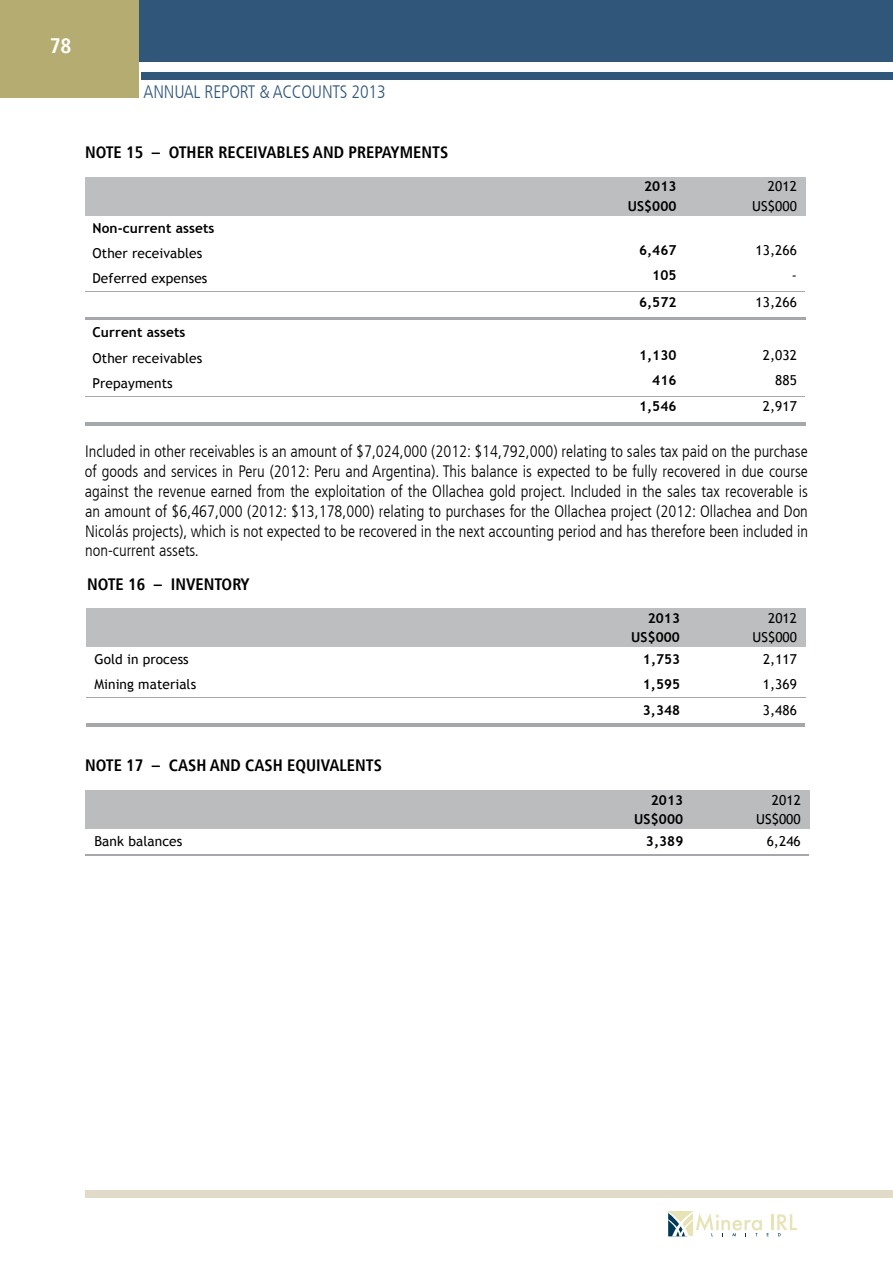
<style>
.page{position:relative;width:893px;height:1263px;background:#fff}
.page>*{position:absolute;margin:0;border:0;box-sizing:border-box;transform-origin:0 0}
.t1{font:700 condensed 21px "Frutiger LT";color:#fff}
.t2{font:300 condensed 18px "Frutiger LT";letter-spacing:-.01em;color:#30577a}
.t3{font:300 condensed 16.5px/19.8px "Frutiger LT";color:#000;text-align:justify}
.t4{font:700 condensed 16.5px "Frutiger LT";color:#000}
.t5{font:13.8px "Trebuchet MS";letter-spacing:.005em;color:#000}
.t6{font:700 13.8px "Trebuchet MS";letter-spacing:.005em;color:#000}
.t7{font:13.65px "Trebuchet MS";letter-spacing:.005em;color:#000}
.t8{font:700 13.65px "Trebuchet MS";letter-spacing:.005em;color:#000}
</style>
<div class="page">
<div style="left:0;top:0;width:893px;height:62px;background:#30577a"></div>
<div style="left:0;top:0;width:138px;height:98px;background:#b5ac71"></div>
<svg style="left:668px;top:1211px;width:129px;height:25px"></svg>
<div style="left:141px;top:72px;width:752px;height:8px;background:#30577a"></div>
<div style="left:85px;top:1190px;width:808px;height:7px;background:#dfdbc8"></div>
<div style="left:85px;top:177px;width:458px;height:19px;background:#bcbec0"></div>
<div style="left:543px;top:177px;width:142px;height:19px;background:#bcbec0"></div>
<div style="left:685px;top:177px;width:33px;height:19px;background:#bcbec0"></div>
<div style="left:718px;top:177px;width:87px;height:19px;background:#bcbec0"></div>
<div style="left:85px;top:196px;width:458px;height:19px;background:#bcbec0"></div>
<div style="left:543px;top:196px;width:142px;height:19px;background:#bcbec0"></div>
<div style="left:685px;top:196px;width:33px;height:19px;background:#bcbec0"></div>
<div style="left:718px;top:196px;width:87px;height:19px;background:#bcbec0"></div>
<hr style="left:85px;top:292px;width:458px;height:1px;background:#a5a7aa">
<hr style="left:567px;top:292px;width:118px;height:1px;background:#a5a7aa">
<hr style="left:686px;top:292px;width:32px;height:1px;background:#a5a7aa">
<hr style="left:718px;top:292px;width:87px;height:1px;background:#a5a7aa">
<hr style="left:85px;top:317px;width:458px;height:3px;background:#a5a7aa">
<hr style="left:545px;top:317px;width:21px;height:3px;background:#a5a7aa">
<hr style="left:569px;top:317px;width:116px;height:3px;background:#a5a7aa">
<hr style="left:687px;top:317px;width:31px;height:3px;background:#a5a7aa">
<hr style="left:720px;top:317px;width:85px;height:3px;background:#a5a7aa">
<hr style="left:85px;top:396px;width:458px;height:1px;background:#a5a7aa">
<svg style="left:543px;top:396px;width:24px;height:1px"></svg>
<hr style="left:567px;top:396px;width:118px;height:1px;background:#a5a7aa">
<hr style="left:686px;top:396px;width:32px;height:1px;background:#a5a7aa">
<hr style="left:718px;top:396px;width:87px;height:1px;background:#a5a7aa">
<hr style="left:85px;top:422px;width:458px;height:3px;background:#a5a7aa">
<hr style="left:545px;top:422px;width:21px;height:3px;background:#a5a7aa">
<hr style="left:569px;top:422px;width:116px;height:3px;background:#a5a7aa">
<hr style="left:687px;top:422px;width:31px;height:3px;background:#a5a7aa">
<hr style="left:720px;top:422px;width:85px;height:3px;background:#a5a7aa">
<div style="left:86px;top:608px;width:501px;height:19px;background:#bcbec0"></div>
<div style="left:587px;top:608px;width:101px;height:19px;background:#bcbec0"></div>
<div style="left:688px;top:608px;width:33px;height:19px;background:#bcbec0"></div>
<div style="left:721px;top:608px;width:84px;height:19px;background:#bcbec0"></div>
<div style="left:86px;top:627px;width:501px;height:20px;background:#bcbec0"></div>
<div style="left:587px;top:627px;width:101px;height:20px;background:#bcbec0"></div>
<div style="left:688px;top:627px;width:33px;height:20px;background:#bcbec0"></div>
<div style="left:721px;top:627px;width:84px;height:20px;background:#bcbec0"></div>
<hr style="left:86px;top:697px;width:501px;height:1px;background:#a5a7aa">
<svg style="left:587px;top:697px;width:24px;height:1px"></svg>
<hr style="left:611px;top:697px;width:77px;height:1px;background:#a5a7aa">
<hr style="left:689px;top:697px;width:32px;height:1px;background:#a5a7aa">
<hr style="left:722px;top:697px;width:83px;height:1px;background:#a5a7aa">
<hr style="left:86px;top:723px;width:501px;height:4px;background:#a5a7aa">
<svg style="left:587px;top:723px;width:3px;height:4px"></svg>
<hr style="left:590px;top:723px;width:21px;height:4px;background:#a5a7aa">
<hr style="left:613px;top:723px;width:75px;height:4px;background:#a5a7aa">
<svg style="left:688px;top:723px;width:3px;height:4px"></svg>
<hr style="left:691px;top:723px;width:30px;height:4px;background:#a5a7aa">
<hr style="left:723px;top:723px;width:82px;height:4px;background:#a5a7aa">
<div style="left:86px;top:790px;width:504px;height:20px;background:#babcbe"></div>
<div style="left:590px;top:790px;width:102px;height:20px;background:#babcbe"></div>
<div style="left:692px;top:790px;width:33px;height:20px;background:#babcbe"></div>
<div style="left:725px;top:790px;width:84px;height:20px;background:#babcbe"></div>
<div style="left:86px;top:810px;width:504px;height:19px;background:#babcbe"></div>
<div style="left:590px;top:810px;width:102px;height:19px;background:#babcbe"></div>
<div style="left:692px;top:810px;width:33px;height:19px;background:#babcbe"></div>
<div style="left:725px;top:810px;width:84px;height:19px;background:#babcbe"></div>
<hr style="left:85px;top:854px;width:505px;height:2px;background:#a5a7aa">
<hr style="left:590px;top:854px;width:23px;height:2px;background:#a5a7aa">
<hr style="left:613px;top:854px;width:79px;height:2px;background:#a5a7aa">
<hr style="left:692px;top:854px;width:33px;height:2px;background:#a5a7aa">
<hr style="left:725px;top:854px;width:84px;height:2px;background:#a5a7aa">
<p class="t1" style="left:50px;top:33px;width:23px">78</p>
<p class="t2" style="left:144px;top:81px;width:244px">ANNUAL REPORT &amp; ACCOUNTS 2013</p>
<p class="t4" style="left:85px;top:143px;width:365px">NOTE 15 – OTHER RECEIVABLES AND PREPAYMENTS</p>
<p class="t8" style="left:644px;top:178px;width:34px">2013</p>
<p class="t7" style="left:768px;top:178px;width:30px">2012</p>
<p class="t8" style="left:628px;top:197px;width:50px">US$000</p>
<p class="t7" style="left:752px;top:198px;width:46px">US$000</p>
<p class="t8" style="left:92px;top:219px;width:123px">Non-current assets</p>
<p class="t7" style="left:93px;top:245px;width:111px">Other receivables</p>
<p class="t8" style="left:639px;top:242px;width:39px">6,467</p>
<p class="t7" style="left:756px;top:242px;width:43px">13,266</p>
<p class="t7" style="left:92px;top:271px;width:117px">Deferred expenses</p>
<p class="t8" style="left:652px;top:267px;width:26px">105</p>
<p class="t7" style="left:792px;top:268px;width:7px">-</p>
<p class="t8" style="left:639px;top:293px;width:39px">6,572</p>
<p class="t7" style="left:756px;top:294px;width:43px">13,266</p>
<p class="t8" style="left:92px;top:324px;width:95px">Current assets</p>
<p class="t7" style="left:92px;top:350px;width:111px">Other receivables</p>
<p class="t8" style="left:639px;top:346px;width:39px">1,130</p>
<p class="t7" style="left:763px;top:347px;width:36px">2,032</p>
<p class="t7" style="left:92px;top:375px;width:82px">Prepayments</p>
<p class="t8" style="left:652px;top:372px;width:26px">416</p>
<p class="t7" style="left:775px;top:372px;width:23px">885</p>
<p class="t8" style="left:639px;top:398px;width:39px">1,546</p>
<p class="t7" style="left:763px;top:398px;width:36px">2,917</p>
<p class="t3" style="left:85px;top:442px;width:725px">Included in other receivables is an amount of $7,024,000 (2012: $14,792,000) relating to sales tax paid on the purchase of goods and services in Peru (2012: Peru and Argentina). This balance is expected to be fully recovered in due course against the revenue earned from the exploitation of the Ollachea gold project. Included in the sales tax recoverable is an amount of $6,467,000 (2012: $13,178,000) relating to purchases for the Ollachea project (2012: Ollachea and Don Nicolás projects), which is not expected to be recovered in the next accounting period and has therefore been included in non-current assets.</p>
<p class="t4" style="left:87px;top:574px;width:164px">NOTE 16 – INVENTORY</p>
<p class="t8" style="left:648px;top:609px;width:34px">2013</p>
<p class="t7" style="left:768px;top:610px;width:30px">2012</p>
<p class="t8" style="left:631px;top:628px;width:50px">US$000</p>
<p class="t7" style="left:752px;top:629px;width:46px">US$000</p>
<p class="t7" style="left:94px;top:651px;width:96px">Gold in process</p>
<p class="t8" style="left:643px;top:651px;width:39px">1,753</p>
<p class="t7" style="left:763px;top:651px;width:35px">2,117</p>
<p class="t7" style="left:94px;top:677px;width:103px">Mining materials</p>
<p class="t8" style="left:643px;top:676px;width:39px">1,595</p>
<p class="t7" style="left:763px;top:677px;width:35px">1,369</p>
<p class="t8" style="left:643px;top:702px;width:39px">3,348</p>
<p class="t7" style="left:763px;top:702px;width:35px">3,486</p>
<p class="t4" style="left:85px;top:756px;width:298px">NOTE 17 – CASH AND CASH EQUIVALENTS</p>
<p class="t6" style="left:651px;top:791px;width:34px">2013</p>
<p class="t5" style="left:772px;top:792px;width:31px">2012</p>
<p class="t6" style="left:634px;top:810px;width:50px">US$000</p>
<p class="t5" style="left:756px;top:811px;width:46px">US$000</p>
<p class="t5" style="left:94px;top:833px;width:90px">Bank balances</p>
<p class="t6" style="left:646px;top:833px;width:39px">3,389</p>
<p class="t5" style="left:767px;top:833px;width:36px">6,246</p>
</div>
